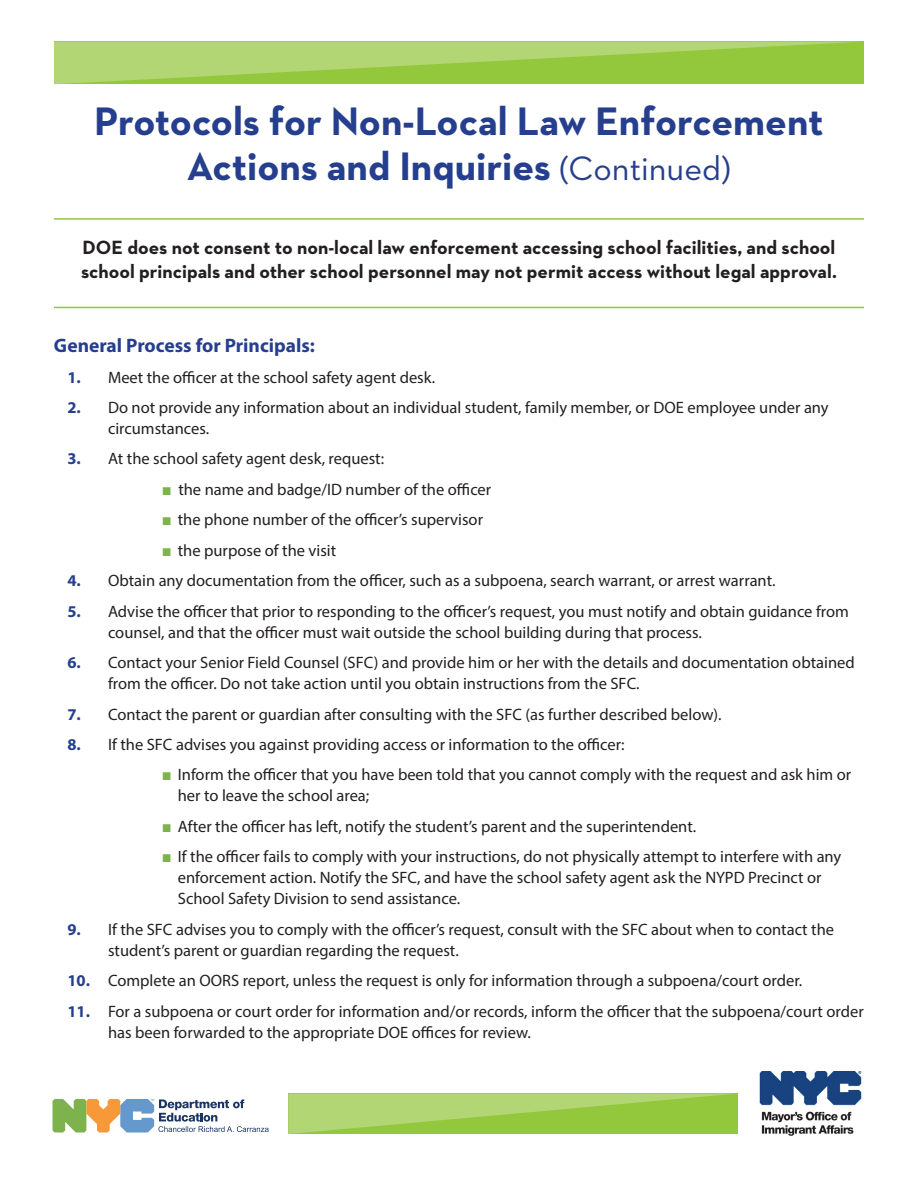
<style>
.page{position:relative;width:918px;height:1188px;background:#fff}
.page>*{position:absolute;margin:0;border:0;box-sizing:border-box;transform-origin:0 0}
.t1{font:700 40.5px/45px "Neutraface 2 Text";color:#253f8e;text-align:center}
.t2{font:700 19.5px/24px "Neutraface 2 Text";color:#231f20}
.t3{font:700 19.5px "Myriad Pro";color:#253f8e}
.t4{font:16.5px/21px "Myriad Pro";color:#231f20}
.s1{font-weight:400;font-size:34.5px}
.s2{font-weight:700;color:#253f8e}
.s3{font-family:"Impact";color:#7db24c}
</style>
<div class="page">
<hr style="left:54px;top:307px;width:810px;height:1px;background:#94c83c">
<hr style="left:54px;top:218px;width:810px;height:2px;background:#94c83c">
<svg style="left:54px;top:42px;width:810px;height:42px;background:#a3ce57"></svg>
<svg style="left:52px;top:1099px;width:217px;height:33px"></svg>
<svg style="left:288px;top:1094px;width:450px;height:40px;background:#a3ce57"></svg>
<img style="left:759px;top:1071px;width:103px;height:65px">
<h1 class="t1" style="left:94px;top:99px;width:731px">Protocols for Non-Local Law Enforcement<br>Actions and Inquiries <span class="s1">(Continued)</span></h1>
<p class="t2" style="left:81px;top:236px;width:757px">DOE does not consent to non-local law enforcement accessing school facilities, and school school principals and other school personnel may not permit access without legal approval.</p>
<h2 class="t3" style="left:54px;top:333px;width:263px">General Process for Principals:</h2>
<p class="t4" style="left:68px;top:366px;width:369px"><span class="s2">1.</span> Meet the ofcer at the school safety agent desk.</p>
<p class="t4" style="left:108px;top:397px;width:722px;text-indent:-41px"><span class="s2">2.</span> Do not provide any information about an individual student, family member, or DOE employee under any circumstances.</p>
<p class="t4" style="left:68px;top:448px;width:318px"><span class="s2">3.</span> At the school safety agent desk, request:</p>
<p class="t4" style="left:162px;top:479px;width:331px"><span class="s3">■</span> the name and badge/ID number of the ofcer</p>
<p class="t4" style="left:162px;top:509px;width:323px"><span class="s3">■</span> the phone number of the ofcer’s supervisor</p>
<p class="t4" style="left:162px;top:540px;width:176px"><span class="s3">■</span> the purpose of the visit</p>
<p class="t4" style="left:68px;top:570px;width:710px"><span class="s2">4.</span> Obtain any documentation from the ofcer, such as a subpoena, search warrant, or arrest warrant.</p>
<p class="t4" style="left:108px;top:600px;width:742px;text-indent:-41px"><span class="s2">5.</span> Advise the ofcer that prior to responding to the ofcer’s request, you must notify and obtain guidance from counsel, and that the ofcer must wait outside the school building during that process.</p>
<p class="t4" style="left:108px;top:652px;width:748px;text-indent:-41px"><span class="s2">6.</span> Contact your Senior Field Counsel (SFC) and provide him or her with the details and documentation obtained from the ofcer. Do not take action until you obtain instructions from the SFC.</p>
<p class="t4" style="left:68px;top:703px;width:656px"><span class="s2">7.</span> Contact the parent or guardian after consulting with the SFC (as further described below).</p>
<p class="t4" style="left:68px;top:734px;width:559px"><span class="s2">8.</span> If the SFC advises you against providing access or information to the ofcer:</p>
<p class="t4" style="left:178px;top:764px;width:675px;text-indent:-16px"><span class="s3">■</span> Inform the ofcer that you have been told that you cannot comply with the request and ask him or her to leave the school area;</p>
<p class="t4" style="left:162px;top:816px;width:536px"><span class="s3">■</span> After the ofcer has left, notify the student’s parent and the superintendent.</p>
<p class="t4" style="left:178px;top:846px;width:665px;text-indent:-16px"><span class="s3">■</span> If the ofcer fails to comply with your instructions, do not physically attempt to interfere with any enforcement action. Notify the SFC, and have the school safety agent ask the NYPD Precinct or<br>School Safety Division to send assistance.</p>
<p class="t4" style="left:108px;top:919px;width:728px;text-indent:-41px"><span class="s2">9.</span> If the SFC advises you to comply with the ofcer’s request, consult with the SFC about when to contact the student’s parent or guardian regarding the request.</p>
<p class="t4" style="left:68px;top:970px;width:736px"><span class="s2">10.</span> Complete an OORS report, unless the request is only for information through a subpoena/court order.</p>
<p class="t4" style="left:108px;top:1000px;width:757px;text-indent:-41px"><span class="s2">11.</span> For a subpoena or court order for information and/or records, inform the ofcer that the subpoena/court order has been forwarded to the appropriate DOE ofces for review.</p>
</div>
